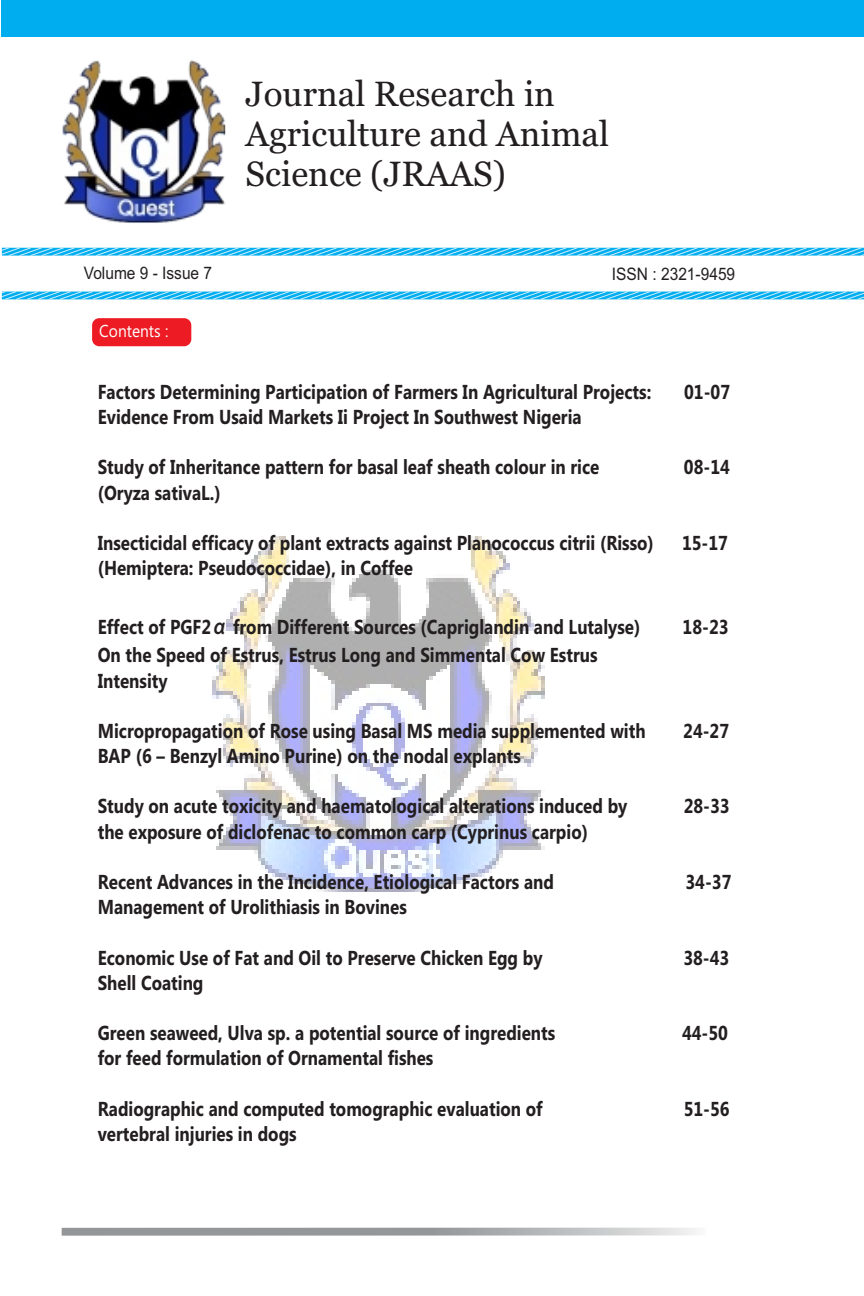
<style>
.page{position:relative;width:864px;height:1296px;background:#fff}
.page>*{position:absolute;margin:0;border:0;box-sizing:border-box;transform-origin:0 0}
.t1{font:35px/39.8px "Georgia";color:#231f20}
.t2{font:700 20.2px/25.2px "Ebrima";color:#231f20;scale:.84 1}
.t3{font:17.2px "Arial";color:#231f20;scale:.9 1}
.t4{font:17.2px "Ebrima";color:#fff;scale:.9 1}
.s1{font-family:"Koz Go Pr 6 N"}
</style>
<div class="page">
<div style="left:2px;top:0;width:862px;height:1296px;background:#00aeef"></div>
<div style="left:2px;top:293px;width:862px;height:1003px;background:#fff"></div>
<img style="left:212px;top:536px;width:333px;height:356px">
<div style="left:2px;top:37px;width:862px;height:262px;background:#fff"></div>
<div style="left:92px;top:318px;width:99px;height:28px;background:#ed1c24;border-radius:7px"></div>
<svg style="left:62px;top:1228px;width:635px;height:8px;background:#aaacad"></svg>
<svg style="left:1px;top:247px;width:863px;height:53px"></svg>
<img style="left:62px;top:60px;width:164px;height:163px">
<h1 class="t1" style="left:246px;top:77px;width:365px">Journal Research in<br>Agriculture and Animal<br>Science (JRAAS)</h1>
<p class="t3" style="left:84px;top:267px;width:144px">Volume 9 - Issue 7</p>
<p class="t3" style="left:612px;top:267px;width:138px">ISSN : 2321-9459</p>
<p class="t4" style="left:99px;top:325px;width:78px">Contents :</p>
<p class="t2" style="left:98px;top:381px;width:660px">Factors Determining Participation of Farmers In Agricultural Projects:</p>
<p class="t2" style="left:684px;top:381px;width:56px">01-07</p>
<p class="t2" style="left:98px;top:406px;width:578px">Evidence From Usaid Markets Ii Project In Southwest Nigeria</p>
<p class="t2" style="left:98px;top:457px;width:599px">Study of Inheritance pattern for basal leaf sheath colour in rice</p>
<p class="t2" style="left:684px;top:457px;width:56px">08-14</p>
<p class="t2" style="left:98px;top:482px;width:148px">(Oryza sativaL.)</p>
<p class="t2" style="left:98px;top:532px;width:664px">Insecticidal efficacy of plant extracts against Planococcus citrii (Risso)</p>
<p class="t2" style="left:682px;top:532px;width:56px">15-17</p>
<p class="t2" style="left:98px;top:557px;width:377px">(Hemiptera: Pseudococcidae), in Coffee</p>
<p class="t2" style="left:98px;top:616px;width:647px">Effect of PGF2<span class="s1">α</span> from Different Sources (Capriglandin and Lutalyse)</p>
<p class="t2" style="left:683px;top:616px;width:56px">18-23</p>
<p class="t2" style="left:98px;top:645px;width:597px">On the Speed of Estrus, Estrus Long and Simmental Cow Estrus<br>Intensity</p>
<p class="t2" style="left:98px;top:720px;width:654px">Micropropagation of Rose using Basal MS media supplemented with</p>
<p class="t2" style="left:683px;top:720px;width:56px">24-27</p>
<p class="t2" style="left:98px;top:745px;width:505px">BAP (6 – Benzyl Amino Purine) on the nodal explants</p>
<p class="t2" style="left:98px;top:796px;width:632px">Study on acute toxicity and haematological alterations induced by</p>
<p class="t2" style="left:684px;top:796px;width:56px">28-33</p>
<p class="t2" style="left:98px;top:821px;width:585px">the exposure of diclofenac to common carp (Cyprinus carpio)</p>
<p class="t2" style="left:98px;top:871px;width:545px">Recent Advances in the Incidence, Etiological Factors and</p>
<p class="t2" style="left:686px;top:871px;width:56px">34-37</p>
<p class="t2" style="left:98px;top:896px;width:370px">Management of Urolithiasis in Bovines</p>
<p class="t2" style="left:98px;top:947px;width:531px">Economic Use of Fat and Oil to Preserve Chicken Egg by</p>
<p class="t2" style="left:683px;top:947px;width:56px">38-43</p>
<p class="t2" style="left:98px;top:972px;width:127px">Shell Coating</p>
<p class="t2" style="left:98px;top:1022px;width:546px">Green seaweed, Ulva sp. a potential source of ingredients</p>
<p class="t2" style="left:682px;top:1022px;width:56px">44-50</p>
<p class="t2" style="left:98px;top:1047px;width:401px">for feed formulation of Ornamental fishes</p>
<p class="t2" style="left:98px;top:1098px;width:531px">Radiographic and computed tomographic evaluation of</p>
<p class="t2" style="left:684px;top:1098px;width:56px">51-56</p>
<p class="t2" style="left:98px;top:1123px;width:238px">vertebral injuries in dogs</p>
</div>
